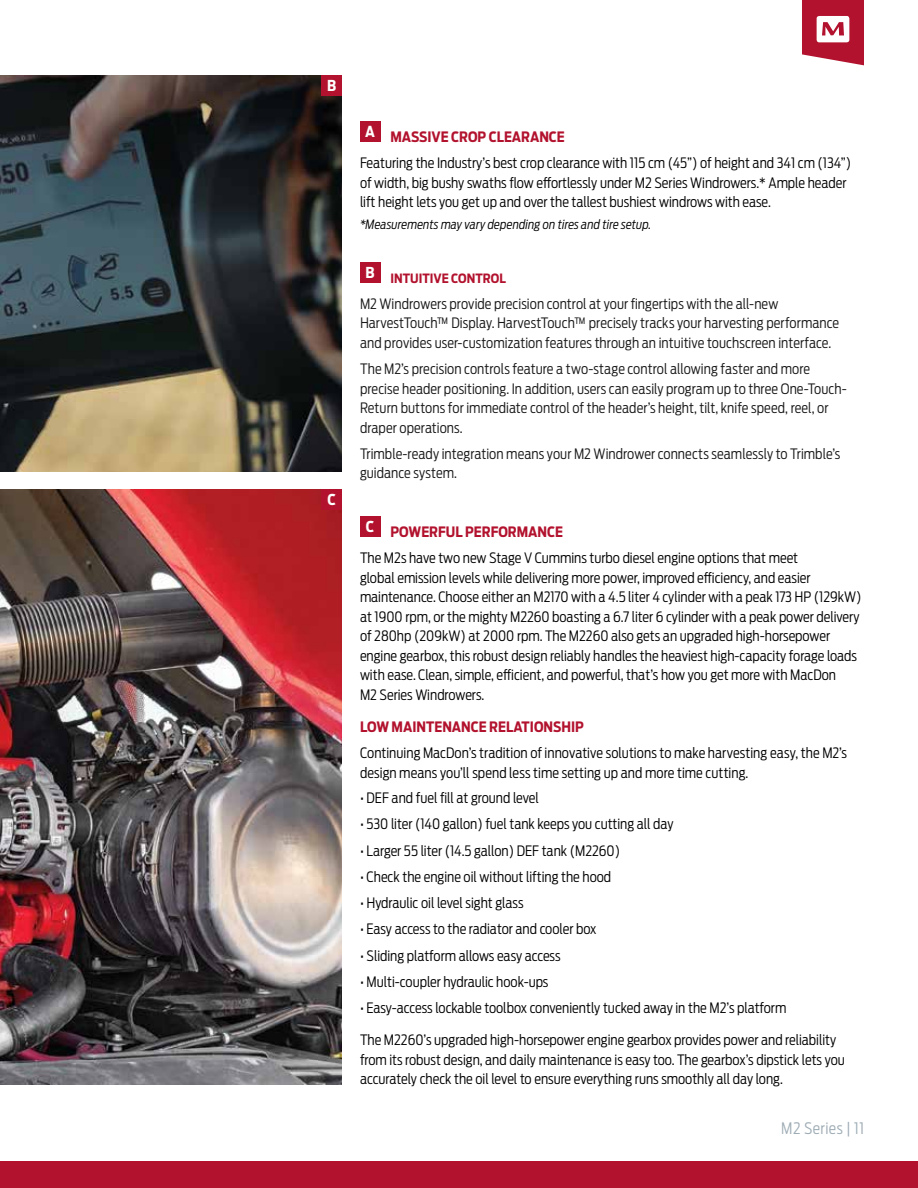
<style>
.page{position:relative;width:918px;height:1188px;background:#fff}
.page>*{position:absolute;margin:0;border:0;box-sizing:border-box;transform-origin:0 0}
.t1{font:300 15.75px "Antenna Cond";letter-spacing:.025em;color:#9eacb5}
.t2{font:700 15px "Antenna Cond";color:#fff}
.t3{font:300 14.25px/19.5px "Antenna Cond";color:#000}
.t4{font:300 14.25px/19.5px "Antenna Cond";letter-spacing:.005em;color:#171717}
.t5{font:700 14.25px "Antenna Cond";color:#b2122d}
.t6{font:italic 300 12.75px "Antenna Cond";letter-spacing:.005em;color:#000}
.t7{font:700 12.75px "Antenna Cond";letter-spacing:.005em;color:#b2122d}
.s1{font-weight:700;color:#b2122d}
</style>
<div class="page">
<svg style="left:802px;top:0;width:62px;height:65px"></svg>
<div style="left:0;top:1161px;width:918px;height:27px;background:#b2122d"></div>
<img style="left:0;top:490px;width:342px;height:594px">
<img style="left:0;top:76px;width:342px;height:395px">
<div style="left:360px;top:122px;width:20px;height:20px;background:#b2122d"></div>
<div style="left:360px;top:263px;width:20px;height:20px;background:#b2122d"></div>
<div style="left:360px;top:517px;width:20px;height:20px;background:#b2122d"></div>
<div style="left:322px;top:76px;width:20px;height:20px;background:#b2122d"></div>
<div style="left:322px;top:490px;width:20px;height:20px;background:#b2122d"></div>
<p class="t2" style="left:327px;top:77px;width:11px">B</p>
<p class="t2" style="left:328px;top:491px;width:10px">C</p>
<p class="t3" style="left:360px;top:124px;width:493px;line-height:26.2px;text-indent:5px"><sup>A</sup> <span class="s1">MASSIVE CROP CLEARANCE<br></span>Featuring the Industry’s best crop clearance with 115 cm (45”) of height and 341 cm (134”)</p>
<p class="t3" style="left:360px;top:173px;width:488px">of width, big bushy swaths flow effortlessly under M2 Series Windrowers.* Ample header lift height lets you get up and over the tallest bushiest windrows with ease.</p>
<p class="t6" style="left:360px;top:217px;width:293px">*Measurements may vary depending on tires and tire setup.</p>
<p class="t7" style="left:366px;top:270px;width:142px"><sup>B</sup> INTUITIVE CONTROL</p>
<p class="t4" style="left:360px;top:294px;width:481px">M2 Windrowers provide precision control at your fingertips with the all-new<br>HarvestTouch™ Display. HarvestTouch™ precisely tracks your harvesting performance and provides user-customization features through an intuitive touchscreen interface.</p>
<p class="t4" style="left:360px;top:359px;width:488px">The M2’s precision controls feature a two-stage control allowing faster and more precise header positioning. In addition, users can easily program up to three One-Touch-Return buttons for immediate control of the header’s height, tilt, knife speed, reel, or draper operations.</p>
<p class="t4" style="left:360px;top:444px;width:482px">Trimble-ready integration means your M2 Windrower connects seamlessly to Trimble’s guidance system.</p>
<p class="t3" style="left:360px;top:519px;width:440px;line-height:26.2px;text-indent:6px"><sup>C</sup> <span class="s1">POWERFUL PERFORMANCE<br></span>The M2s have two new Stage V Cummins turbo diesel engine options that meet</p>
<p class="t3" style="left:360px;top:568px;width:503px">global emission levels while delivering more power, improved efficiency, and easier maintenance. Choose either an M2170 with a 4.5 liter 4 cylinder with a peak 173 HP (129kW) at 1900 rpm, or the mighty M2260 boasting a 6.7 liter 6 cylinder with a peak power delivery of 280hp (209kW) at 2000 rpm. The M2260 also gets an upgraded high-horsepower engine gearbox, this robust design reliably handles the heaviest high-capacity forage loads with ease. Clean, simple, efficient, and powerful, that’s how you get more with MacDon<br>M2 Series Windrowers.</p>
<p class="t5" style="left:360px;top:718px;width:225px">LOW MAINTENANCE RELATIONSHIP</p>
<p class="t3" style="left:360px;top:743px;width:489px">Continuing MacDon’s tradition of innovative solutions to make harvesting easy, the M2’s design means you’ll spend less time setting up and more time cutting.</p>
<p class="t3" style="left:360px;top:788px;width:180px">• DEF and fuel fill at ground level</p>
<p class="t3" style="left:360px;top:815px;width:315px">• 530 liter (140 gallon) fuel tank keeps you cutting all day</p>
<p class="t3" style="left:360px;top:841px;width:262px">• Larger 55 liter (14.5 gallon) DEF tank (M2260)</p>
<p class="t3" style="left:360px;top:867px;width:253px">• Check the engine oil without lifting the hood</p>
<p class="t3" style="left:360px;top:893px;width:165px">• Hydraulic oil level sight glass</p>
<p class="t3" style="left:360px;top:919px;width:238px">• Easy access to the radiator and cooler box</p>
<p class="t3" style="left:360px;top:946px;width:202px">• Sliding platform allows easy access</p>
<p class="t3" style="left:360px;top:972px;width:190px">• Multi-coupler hydraulic hook-ups</p>
<p class="t3" style="left:360px;top:998px;width:428px">• Easy-access lockable toolbox conveniently tucked away in the M2’s platform</p>
<p class="t3" style="left:360px;top:1030px;width:486px">The M2260’s upgraded high-horsepower engine gearbox provides power and reliability from its robust design, and daily maintenance is easy too. The gearbox’s dipstick lets you accurately check the oil level to ensure everything runs smoothly all day long.</p>
<p class="t1" style="left:781px;top:1119px;width:84px">M2 Series | 11</p>
</div>
